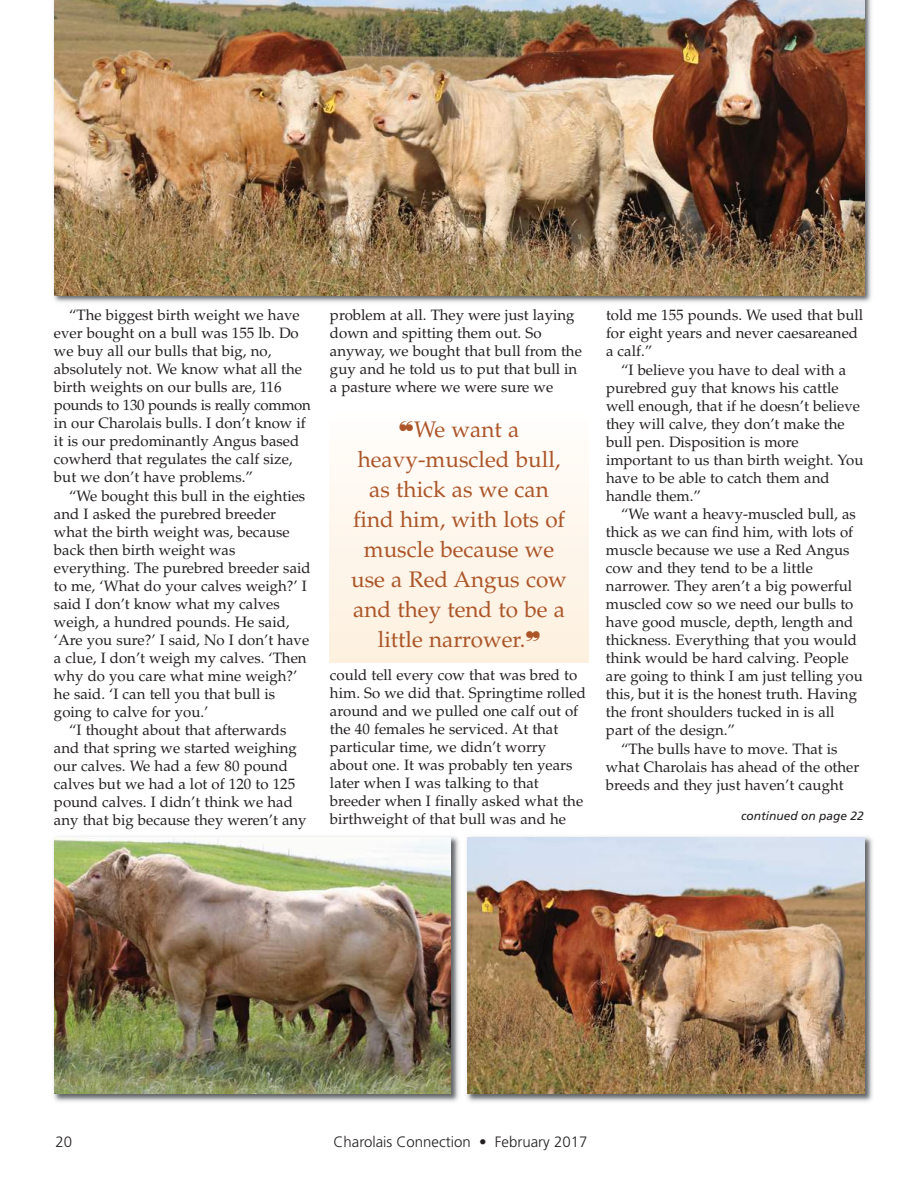
<style>
.page{position:relative;width:918px;height:1188px;background:#fff}
.page>*{position:absolute;margin:0;border:0;box-sizing:border-box;transform-origin:0 0}
.t1{font:22.5px/30px "Palatino";color:#ac5528;text-align:center}
.t2{font:15px/18px "Palatino";color:#231f20}
.t3{font:300 15px "Frutiger";color:#231f20}
.t4{font:italic 12px "Frutiger";color:#231f20}
</style>
<div class="page">
<img style="left:53px;top:0;width:819px;height:303px">
<img style="left:54px;top:0;width:810px;height:296px">
<img style="left:53px;top:836px;width:820px;height:266px">
<img style="left:54px;top:837px;width:397px;height:257px">
<img style="left:463px;top:836px;width:1px;height:266px">
<img style="left:467px;top:837px;width:397px;height:257px">
<p class="t2" style="left:54px;top:308px;width:258px;text-indent:15px">“The biggest birth weight we have ever bought on a bull was 155 lb. Do we buy all our bulls that big, no, absolutely not. We know what all the birth weights on our bulls are, 116 pounds to 130 pounds is really common in our Charolais bulls. I don’t know if it is our predominantly Angus based cowherd that regulates the calf size, but we don’t have problems.”</p>
<p class="t2" style="left:69px;top:488px;width:238px">“We bought this bull in the eighties</p>
<p class="t2" style="left:54px;top:506px;width:224px">and I asked the purebred breeder</p>
<p class="t2" style="left:54px;top:524px;width:237px">what the birth weight was, because</p>
<p class="t2" style="left:54px;top:542px;width:183px">back then birth weight was</p>
<p class="t2" style="left:54px;top:560px;width:258px">everything. The purebred breeder said</p>
<p class="t2" style="left:54px;top:578px;width:254px">to me, ‘What do your calves weigh?’ I</p>
<p class="t2" style="left:54px;top:596px;width:227px">said I don’t know what my calves</p>
<p class="t2" style="left:54px;top:614px;width:237px">weigh, a hundred pounds. He said,</p>
<p class="t2" style="left:54px;top:632px;width:257px">‘Are you sure?’ I said, No I don’t have</p>
<p class="t2" style="left:54px;top:650px;width:254px">a clue, I don’t weigh my calves. ‘Then</p>
<p class="t2" style="left:54px;top:668px;width:245px">why do you care what mine weigh?’</p>
<p class="t2" style="left:54px;top:686px;width:223px">he said. ‘I can tell you that bull is</p>
<p class="t2" style="left:54px;top:704px;width:156px">going to calve for you.’</p>
<p class="t2" style="left:69px;top:723px;width:219px">“I thought about that afterwards</p>
<p class="t2" style="left:54px;top:741px;width:244px">and that spring we started weighing</p>
<p class="t2" style="left:54px;top:759px;width:235px">our calves. We had a few 80 pound</p>
<p class="t2" style="left:54px;top:777px;width:243px">calves but we had a lot of 120 to 125</p>
<p class="t2" style="left:54px;top:795px;width:240px">pound calves. I didn’t think we had</p>
<p class="t2" style="left:54px;top:813px;width:254px">any that big because they weren’t any</p>
<p class="t2" style="left:330px;top:308px;width:253px">problem at all. They were just laying down and spitting them out. So anyway, we bought that bull from the guy and he told us to put that bull in a pasture where we were sure we</p>
<h1 class="t1" style="left:351px;top:417px;width:217px">❝We want a heavy-muscled bull, as thick as we can find him, with lots of muscle because we use a Red Angus cow and they tend to be a little narrower.❞</h1>
<p class="t2" style="left:330px;top:668px;width:257px">could tell every cow that was bred to him. So we did that. Springtime rolled around and we pulled one calf out of the 40 females he serviced. At that particular time, we didn’t worry about one. It was probably ten years later when I was talking to that breeder when I finally asked what the birthweight of that bull was and he</p>
<p class="t2" style="left:606px;top:308px;width:259px">told me 155 pounds. We used that bull for eight years and never caesareaned a calf.”</p>
<p class="t2" style="left:606px;top:362px;width:259px;text-indent:15px">“I believe you have to deal with a purebred guy that knows his cattle well enough, that if he doesn’t believe they will calve, they don’t make the bull pen. Disposition is more important to us than birth weight. You have to be able to catch them and handle them.”</p>
<p class="t2" style="left:621px;top:507px;width:236px">“We want a heavy-muscled bull, as</p>
<p class="t2" style="left:606px;top:525px;width:249px">thick as we can find him, with lots of</p>
<p class="t2" style="left:606px;top:543px;width:245px">muscle because we use a Red Angus</p>
<p class="t2" style="left:606px;top:561px;width:208px">cow and they tend to be a little</p>
<p class="t2" style="left:606px;top:579px;width:248px">narrower. They aren’t a big powerful</p>
<p class="t2" style="left:606px;top:597px;width:249px">muscled cow so we need our bulls to</p>
<p class="t2" style="left:606px;top:615px;width:249px">have good muscle, depth, length and</p>
<p class="t2" style="left:606px;top:633px;width:252px">thickness. Everything that you would</p>
<p class="t2" style="left:606px;top:651px;width:244px">think would be hard calving. People</p>
<p class="t2" style="left:606px;top:669px;width:258px">are going to think I am just telling you</p>
<p class="t2" style="left:606px;top:687px;width:253px">this, but it is the honest truth. Having</p>
<p class="t2" style="left:606px;top:705px;width:230px">the front shoulders tucked in is all</p>
<p class="t2" style="left:606px;top:723px;width:131px">part of the design.”</p>
<p class="t2" style="left:621px;top:741px;width:218px">“The bulls have to move. That is</p>
<p class="t2" style="left:606px;top:759px;width:255px">what Charolais has ahead of the other</p>
<p class="t2" style="left:606px;top:777px;width:239px">breeds and they just haven’t caught</p>
<p class="t4" style="left:741px;top:811px;width:124px">continued on page 22</p>
<p class="t3" style="left:56px;top:1136px;width:18px">20</p>
<p class="t3" style="left:334px;top:1136px;width:255px">Charolais Connection • February 2017</p>
</div>
